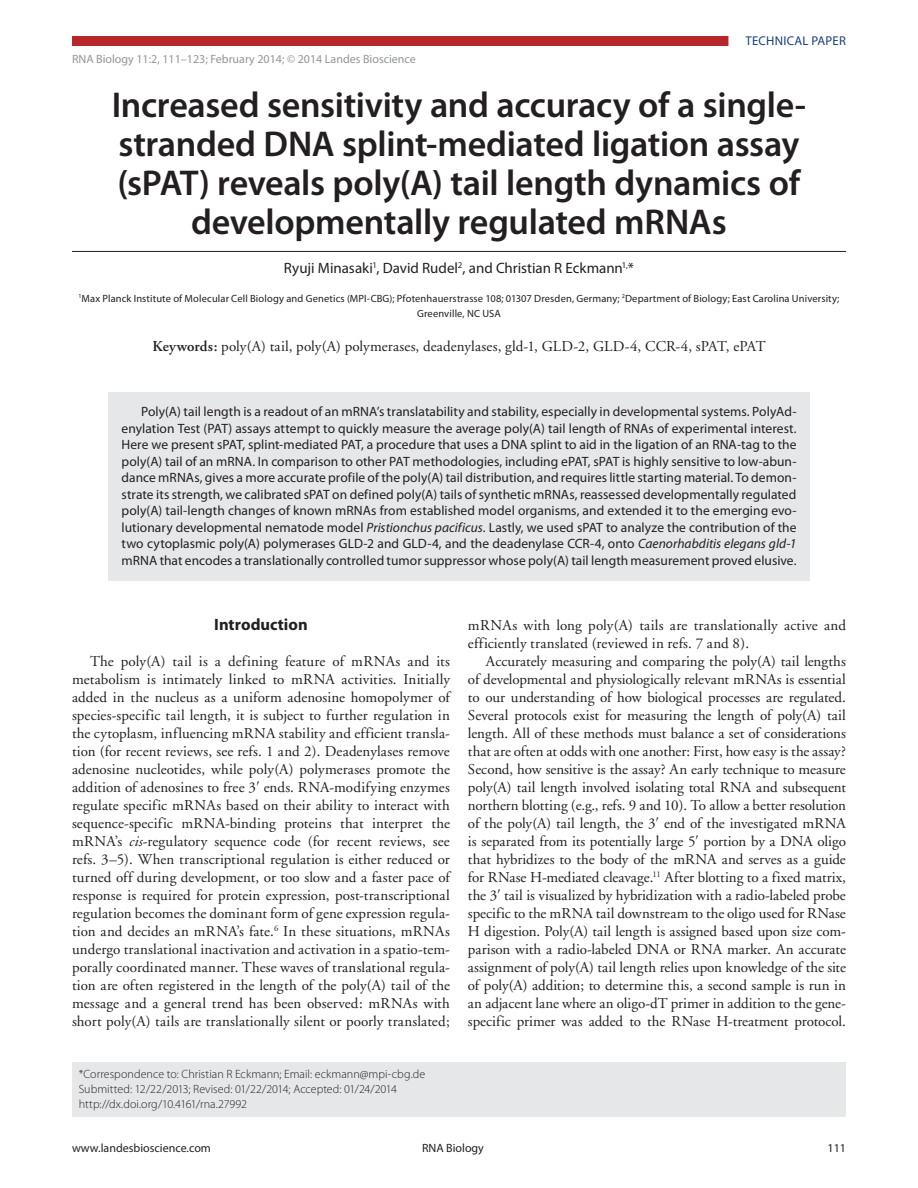
<style>
.page{position:relative;width:918px;height:1188px;background:#fff}
.page>*{position:absolute;margin:0;border:0;box-sizing:border-box;transform-origin:0 0}
.t1{font:600 36px/39px "Myriad Pro";letter-spacing:-.01em;color:#231f20;text-align:center}
.t2{font:700 16.5px "Myriad Pro";color:#231f20}
.t3{font:15px/18px "Adobe Garamond";letter-spacing:.005em;color:#231f20;text-align:justify}
.t4{font:15px "Myriad Pro";color:#231f20}
.t5{font:13.5px/16.5px "Myriad Pro";letter-spacing:.005em;color:#231f20}
.t6{font:12.75px "Myriad Pro";letter-spacing:.02em;color:#193f7c}
.t7{font:300 12px/15px "Myriad Pro";color:#231f20}
.t8{font:12px "Myriad Pro";color:#939598}
.t9{font:12px "Myriad Pro";color:#231f20}
.t10{font:10.5px/15px "Myriad Pro";letter-spacing:.015em;color:#231f20;text-align:center}
.s1{font-weight:600}
.s2{font-style:italic}
</style>
<div class="page">
<div style="left:72px;top:36px;width:774px;height:10px;background:#b7262b"></div>
<svg style="left:728px;top:36px;width:118px;height:10px"></svg>
<div style="left:72px;top:1062px;width:774px;height:55px;background:#e6e7e9"></div>
<hr style="left:72px;top:251px;width:774px;height:1px;background:#231f20">
<div style="left:108px;top:393px;width:702px;height:188px;background:#e6e7e9"></div>
<p class="t8" style="left:72px;top:52px;width:8px">RNA</p>
<p class="t8" style="left:96px;top:52px;width:321px">Biology 11:2, 111–123; February 2014; © 2014 Landes Bioscience</p>
<p class="t6" style="left:746px;top:33px;width:102px">Technical Paper</p>
<h1 class="t1" style="left:112px;top:85px;width:696px">Increased sensitivity and accuracy of a single&shy;stranded DNA splint-mediated ligation assay (sPAT) reveals poly(A) tail length dynamics of developmentally regulated mRNAs</h1>
<p class="t4" style="left:284px;top:259px;width:352px">Ryuji Minasaki<sup>1</sup>, David Rudel<sup>2</sup>, and Christian R Eckmann<sup>1,</sup>*</p>
<p class="t10" style="left:79px;top:290px;width:762px"><sup>1</sup>Max Planck Institute of Molecular Cell Biology and Genetics (MPI-CBG); Pfotenhauerstrasse 108; 01307 Dresden, Germany; <sup>2</sup>Department of Biology; East Carolina University;<br>Greenville, NC USA</p>
<p class="t3" style="left:152px;top:337px;width:615px"><span class="s1">Keywords:</span> poly(A) tail, poly(A) polymerases, deadenylases, gld-1, GLD-2, GLD-4, CCR-4, sPAT, ePAT</p>
<p class="t5" style="left:122px;top:403px;width:677px;text-indent:19px">Poly(A) tail length is a readout of an mRNA’s translatability and stability, especially in developmental systems. PolyAd&shy;enylation Test (PAT) assays attempt to quickly measure the average poly(A) tail length of RNA</p>
<p class="t5" style="left:122px;top:420px;width:677px;text-indent:527px">s of experimental interest.<br>Here we present sPAT, splint-mediated PAT, a procedure that uses a DNA splint to aid in the ligation of an RNA</p>
<p class="t5" style="left:737px;top:436px;width:61px">-tag to the</p>
<p class="t5" style="left:122px;top:453px;width:115px">poly(A) tail of an mRNA</p>
<p class="t5" style="left:252px;top:453px;width:546px">. In comparison to other PAT methodologies, including ePAT, sPAT is highly sensitive to low-abun-</p>
<p class="t5" style="left:122px;top:469px;width:57px">dance mRNA</p>
<p class="t5" style="left:122px;top:469px;width:677px;text-indent:73px">s, gives a more accurate profile of the poly(A) tail distribution, and requires little starting material. To demon&shy;strate its strength, we calibrated sPAT on defined poly(A) tails of synthetic mRNA</p>
<p class="t5" style="left:569px;top:486px;width:229px">s, reassessed developmentally regulated</p>
<p class="t5" style="left:122px;top:502px;width:677px;text-align:justify;text-indent:250px">s from established model organisms, and extended it to the emerging evo&shy;lutionary developmental nematode model <span class="s2">Pristionchus pacificus</span>. Lastly, we used sPAT to analyze the contribution of the two cytoplasmic poly(A) polymerases GLD-2 and GLD-4, and the deadenylase CCR-4, onto <span class="s2">Caenorhabditis elegans gld-1 </span>mRNA</p>
<p class="t5" style="left:122px;top:502px;width:234px">poly(A) tail-length changes of known mRNA</p>
<p class="t5" style="left:160px;top:552px;width:638px">that encodes a translationally controlled tumor suppressor whose poly(A) tail length measurement proved elusive.</p>
<p class="t2" style="left:214px;top:613px;width:95px">Introduction</p>
<p class="t3" style="left:72px;top:653px;width:380px;text-indent:18px">The poly(A) tail is a defining feature of mRNAs and its metabolism is intimately linked to mRNA activities. Initially added in the nucleus as a uniform adenosine homopolymer of species-specific tail length, it is subject to further regulation in the cytoplasm, influencing mRNA stability and efficient transla&shy;tion (for recent reviews, see refs. 1 and 2). Deadenylases remove adenosine nucleotides, while poly(A) polymerases promote the addition of adenosines to free 3 ends. RNA-modifying enzymes regulate specific mRNAs based on their ability to interact with sequence-specific mRNA-binding proteins that interpret the mRNA’s <span class="s2">cis</span>-regulatory sequence code (for recent reviews, see refs. 3–5). When transcriptional regulation is either reduced or turned off during development, or too slow and a faster pace of response is required for protein expression, post-transcriptional regulation becomes the dominant form of gene expression regula&shy;tion and decides an mRNA’s fate.<sup>6</sup> In these situations, mRNAs undergo translational inactivation and activation in a spatio-tem&shy;porally coordinated manner. These waves of translational regula&shy;tion are often registered in the length of the poly(A) tail of the message and a general trend has been observed: mRNAs with short poly(A) tails are translationally silent or poorly translated;</p>
<p class="t7" style="left:79px;top:1066px;width:348px">*Correspondence to: Christian R Eckmann; Email: eckmann@mpi-cbg.de<br>Submitted: 12/22/2013; Revised: 01/22/2014; Accepted: 01/24/2014 http://dx.doi.org/10.4161/rna.27992</p>
<p class="t3" style="left:468px;top:617px;width:379px">mRNAs with long poly(A) tails are translationally active and efficiently translated (reviewed in refs. 7 and 8).</p>
<p class="t3" style="left:468px;top:653px;width:380px;text-indent:18px">Accurately measuring and comparing the poly(A) tail lengths of developmental and physiologically relevant mRNAs is essential to our understanding of how biological processes are regulated.<br>Several protocols exist for measuring the length of poly(A) tail length. All of these methods must balance a set of considerations that are often at odds with one another: First, how easy is the assay?<br>Second, how sensitive is the assay? An early technique to measure poly(A) tail length involved isolating total RNA and subsequent northern blotting (e.g., refs. 9 and 10). To allow a better resolution of the poly(A) tail length, the 3 end of the investigated mRNA is separated from its potentially large 5 portion by a DNA oligo that hybridizes to the body of the mRNA and serves as a guide for RNase H-mediated cleavage.<sup>11</sup> After blotting to a fixed matrix, the 3 tail is visualized by hybridization with a radio-labeled probe specific to the mRNA tail downstream to the oligo used for RNase H digestion. Poly(A) tail length is assigned based upon size com&shy;parison with a radio-labeled DNA or RNA marker. An accurate assignment of poly(A) tail length relies upon knowledge of the site of poly(A) addition; to determine this, a second sample is run in an adjacent lane where an oligo-dT primer in addition to the gene&shy;specific primer was added to the RNase H-treatment protocol.</p>
<p class="t9" style="left:72px;top:1141px;width:140px">www.landesbioscience.com</p>
<p class="t9" style="left:422px;top:1141px;width:7px">RNA</p>
<p class="t9" style="left:446px;top:1141px;width:39px">Biology</p>
<p class="t9" style="left:828px;top:1141px;width:20px">111</p>
</div>
